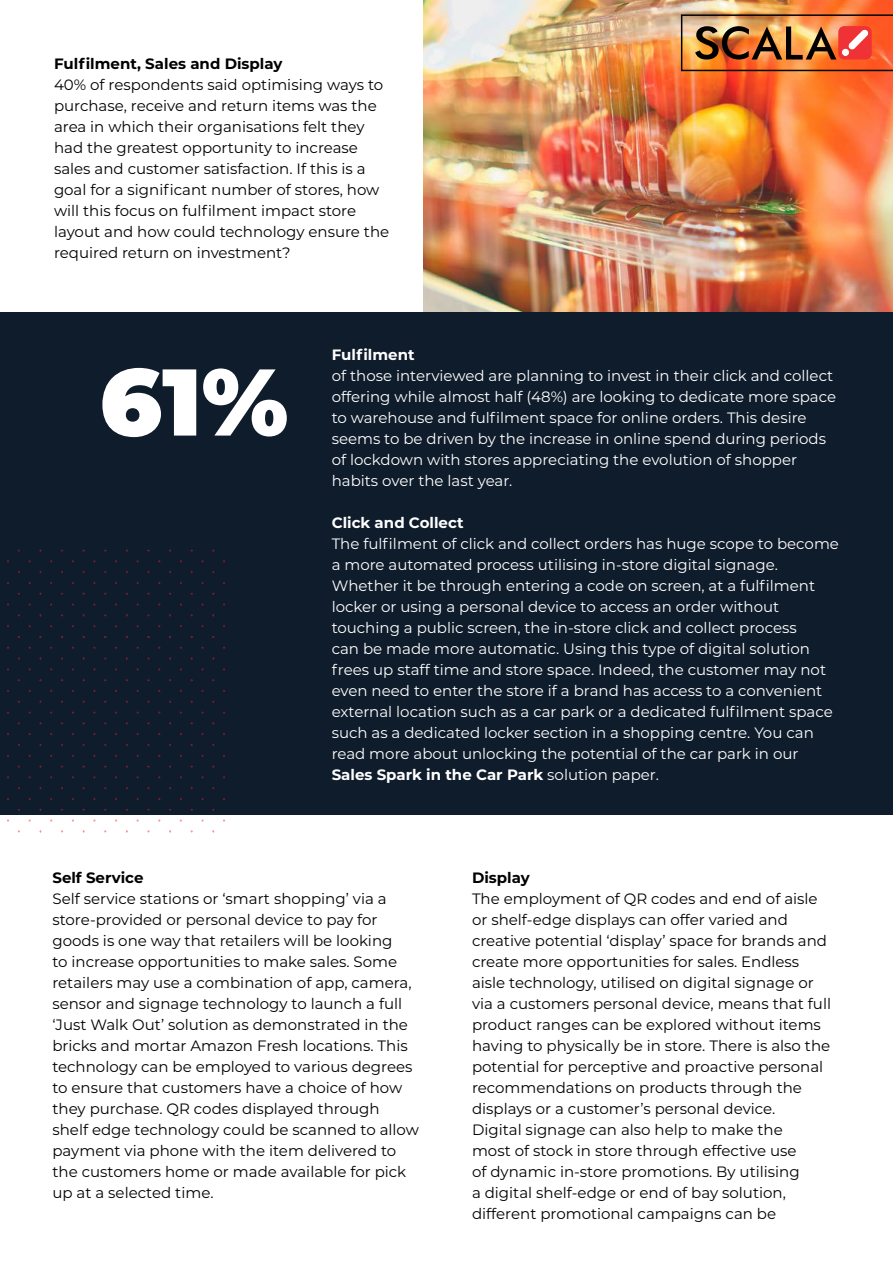
<style>
.page{position:relative;width:893px;height:1263px;background:#fff}
.page>*{position:absolute;margin:0;border:0;box-sizing:border-box;transform-origin:0 0}
.t1{font:900 94.5px "Montserrat";color:#fff}
.t2{font:15px/21px "Montserrat";color:#000}
.t3{font:15px/21px "Montserrat";color:#fff}
.t4{font:700 15px "Montserrat";color:#000}
.t5{font:700 15px "Montserrat";color:#fff}
.s1{font-weight:700}
</style>
<div class="page">
<div style="left:0;top:312px;width:893px;height:502px;background:#0f1c2b"></div>
<img style="left:424px;top:0;width:469px;height:312px">
<img style="left:681px;top:14px;width:212px;height:57px">
<p class="t4" style="left:54px;top:57px;width:230px">Fulfilment, Sales and Display</p>
<p class="t2" style="left:54px;top:75px;width:337px">40% of respondents said optimising ways to purchase, receive and return items was the area in which their organisations felt they had the greatest opportunity to increase sales and customer satisfaction. If this is a goal for a significant number of stores, how will this focus on fulfilment impact store layout and how could technology ensure the required return on investment?</p>
<h1 class="t1" style="left:100px;top:348px;width:190px">61%</h1>
<p class="t5" style="left:332px;top:348px;width:84px">Fulfilment</p>
<p class="t3" style="left:332px;top:367px;width:506px">of those interviewed are planning to invest in their click and collect offering while almost half (48%) are looking to dedicate more space to warehouse and fulfilment space for online orders. This desire seems to be driven by the increase in online spend during periods of lockdown with stores appreciating the evolution of shopper habits over the last year.</p>
<p class="t5" style="left:332px;top:516px;width:133px">Click and Collect</p>
<p class="t3" style="left:332px;top:535px;width:509px">The fulfilment of click and collect orders has huge scope to become a more automated process utilising in-store digital signage.<br>Whether it be through entering a code on screen, at a fulfilment locker or using a personal device to access an order without touching a public screen, the in-store click and collect process<br>can be made more automatic. Using this type of digital solution frees up staff time and store space. Indeed, the customer may not even need to enter the store if a brand has access to a convenient external location such as a car park or a dedicated fulfilment space such as a dedicated locker section in a shopping centre. You can read more about unlocking the potential of the car park in our <span class="s1">Sales Spark in the Car Park</span> solution paper.</p>
<p class="t4" style="left:52px;top:871px;width:93px">Self Service</p>
<p class="t2" style="left:52px;top:889px;width:368px">Self service stations or ‘smart shopping’ via a store-provided or personal device to pay for goods is one way that retailers will be looking<br>to increase opportunities to make sales. Some retailers may use a combination of app, camera, sensor and signage technology to launch a full ‘Just Walk Out’ solution as demonstrated in the bricks and mortar Amazon Fresh locations. This technology can be employed to various degrees to ensure that customers have a choice of how they purchase. QR codes displayed through shelf edge technology could be scanned to allow payment via phone with the item delivered to the customers home or made available for pick up at a selected time.</p>
<p class="t4" style="left:472px;top:871px;width:59px">Display</p>
<p class="t2" style="left:472px;top:889px;width:361px">The employment of QR codes and end of aisle or shelf-edge displays can offer varied and creative potential ‘display’ space for brands and create more opportunities for sales. Endless aisle technology, utilised on digital signage or via a customers personal device, means that full product ranges can be explored without items having to physically be in store. There is also the potential for perceptive and proactive personal recommendations on products through the displays or a customer’s personal device.<br>Digital signage can also help to make the<br>most of stock in store through effective use<br>of dynamic in-store promotions. By utilising<br>a digital shelf-edge or end of bay solution, different promotional campaigns can be</p>
</div>
